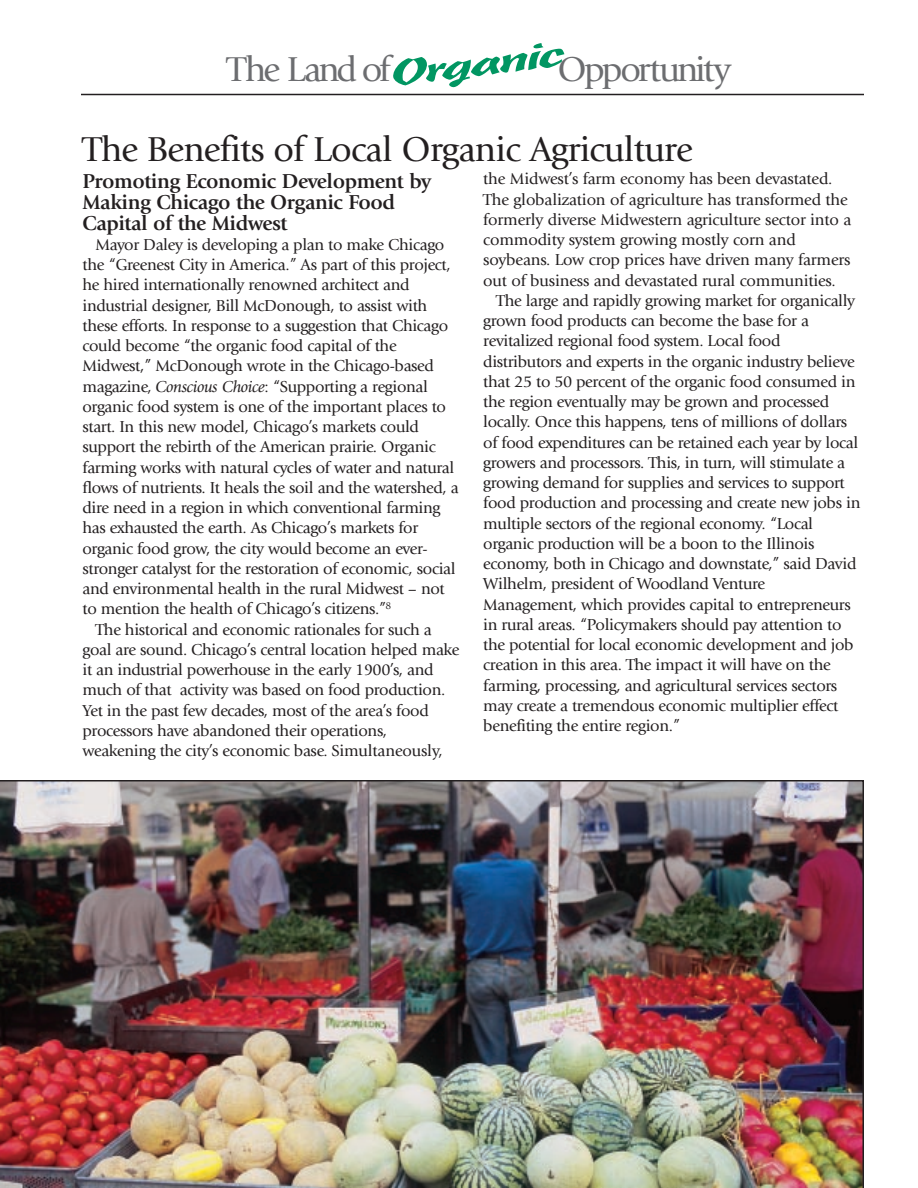
<style>
.page{position:relative;width:918px;height:1188px;background:#fff}
.page>*{position:absolute;margin:0;border:0;box-sizing:border-box;transform-origin:0 0}
.t1{font:36px "Giovanni";letter-spacing:-.02em;color:#231f20}
.t2{font:36px "Giovanni";letter-spacing:-.085em;color:#6c6d70}
.t3{font:36px "Freehand 471 BT";color:#019662;scale:1.75 1}
.t4{font:700 21px/21px "Giovanni";letter-spacing:-.02em;color:#231f20}
.t5{font:16.5px "Giovanni";letter-spacing:-.02em;color:#231f20}
.s1{font-style:italic}
</style>
<div class="page">
<hr style="left:81px;top:94px;width:783px;height:1px;background:#231f20">
<img style="left:0;top:780px;width:864px;height:408px">
<h1 class="t3" style="left:389px;top:59px;width:103px;rotate:-7deg">Organic</h1>
<h1 class="t2" style="left:227px;top:55px;width:165px">The Land of</h1>
<h1 class="t2" style="left:558px;top:55px;width:175px">Opportunity</h1>
<h1 class="t1" style="left:82px;top:135px;width:612px">The Benefits of Local Organic Agriculture</h1>
<p class="t4" style="left:82px;top:172px;width:350px">Promoting Economic Development by<br>Making Chicago the Organic Food<br>Capital of the Midwest</p>
<p class="t5" style="left:95px;top:238px;width:350px">Mayor Daley is developing a plan to make Chicago</p>
<p class="t5" style="left:82px;top:258px;width:370px">the “Greenest City in America.” As part of this project,</p>
<p class="t5" style="left:82px;top:279px;width:329px">he hired internationally renowned architect and</p>
<p class="t5" style="left:82px;top:299px;width:346px">industrial designer, Bill McDonough, to assist with</p>
<p class="t5" style="left:82px;top:319px;width:367px">these efforts. In response to a suggestion that Chicago</p>
<p class="t5" style="left:82px;top:339px;width:316px">could become “the organic food capital of the</p>
<p class="t5" style="left:82px;top:360px;width:353px">Midwest,” McDonough wrote in the Chicago-based</p>
<p class="t5" style="left:82px;top:380px;width:347px">magazine, <span class="s1">Conscious Choice</span>: “Supporting a regional</p>
<p class="t5" style="left:82px;top:400px;width:365px">organic food system is one of the important places to</p>
<p class="t5" style="left:82px;top:420px;width:338px">start. In this new model, Chicago’s markets could</p>
<p class="t5" style="left:82px;top:441px;width:355px">support the rebirth of the American prairie. Organic</p>
<p class="t5" style="left:82px;top:461px;width:373px">farming works with natural cycles of water and natural</p>
<p class="t5" style="left:82px;top:481px;width:378px">flows of nutrients. It heals the soil and the watershed, a</p>
<p class="t5" style="left:82px;top:501px;width:360px">dire need in a region in which conventional farming</p>
<p class="t5" style="left:82px;top:522px;width:337px">has exhausted the earth. As Chicago’s markets for</p>
<p class="t5" style="left:82px;top:542px;width:347px">organic food grow, the city would become an ever-</p>
<p class="t5" style="left:82px;top:562px;width:375px">stronger catalyst for the restoration of economic, social</p>
<p class="t5" style="left:82px;top:582px;width:364px">and environmental health in the rural Midwest – not</p>
<p class="t5" style="left:82px;top:603px;width:310px">to mention the health of Chicago’s citizens.”<sup>8</sup></p>
<p class="t5" style="left:95px;top:623px;width:338px">The historical and economic rationales for such a</p>
<p class="t5" style="left:82px;top:643px;width:378px">goal are sound. Chicago’s central location helped make</p>
<p class="t5" style="left:82px;top:663px;width:353px">it an industrial powerhouse in the early 1900’s, and</p>
<p class="t5" style="left:82px;top:684px;width:364px">much of that activity was based on food production.</p>
<p class="t5" style="left:82px;top:704px;width:348px">Yet in the past few decades, most of the area’s food</p>
<p class="t5" style="left:82px;top:724px;width:306px">processors have abandoned their operations,</p>
<p class="t5" style="left:82px;top:744px;width:362px">weakening the city’s economic base. Simultaneously,</p>
<p class="t5" style="left:483px;top:173px;width:351px">the Midwest’s farm economy has been devastated.</p>
<p class="t5" style="left:483px;top:193px;width:366px">The globalization of agriculture has transformed the</p>
<p class="t5" style="left:483px;top:213px;width:370px">formerly diverse Midwestern agriculture sector into a</p>
<p class="t5" style="left:483px;top:233px;width:314px">commodity system growing mostly corn and</p>
<p class="t5" style="left:483px;top:254px;width:369px">soybeans. Low crop prices have driven many farmers</p>
<p class="t5" style="left:483px;top:274px;width:354px">out of business and devastated rural communities.</p>
<p class="t5" style="left:496px;top:294px;width:361px">The large and rapidly growing market for organically</p>
<p class="t5" style="left:483px;top:314px;width:327px">grown food products can become the base for a</p>
<p class="t5" style="left:483px;top:335px;width:299px">revitalized regional food system. Local food</p>
<p class="t5" style="left:483px;top:355px;width:373px">distributors and experts in the organic industry believe</p>
<p class="t5" style="left:483px;top:375px;width:374px">that 25 to 50 percent of the organic food consumed in</p>
<p class="t5" style="left:483px;top:395px;width:347px">the region eventually may be grown and processed</p>
<p class="t5" style="left:483px;top:416px;width:365px">locally. Once this happens, tens of millions of dollars</p>
<p class="t5" style="left:483px;top:436px;width:377px">of food expenditures can be retained each year by local</p>
<p class="t5" style="left:483px;top:456px;width:363px">growers and processors. This, in turn, will stimulate a</p>
<p class="t5" style="left:483px;top:476px;width:363px">growing demand for supplies and services to support</p>
<p class="t5" style="left:483px;top:497px;width:379px">food production and processing and create new jobs in</p>
<p class="t5" style="left:483px;top:517px;width:331px">multiple sectors of the regional economy. “Local</p>
<p class="t5" style="left:483px;top:537px;width:333px">organic production will be a boon to the Illinois</p>
<p class="t5" style="left:483px;top:557px;width:375px">economy, both in Chicago and downstate,” said David</p>
<p class="t5" style="left:483px;top:578px;width:283px">Wilhelm, president of Woodland Venture</p>
<p class="t5" style="left:483px;top:598px;width:369px">Management, which provides capital to entrepreneurs</p>
<p class="t5" style="left:483px;top:618px;width:360px">in rural areas. “Policymakers should pay attention to</p>
<p class="t5" style="left:483px;top:638px;width:372px">the potential for local economic development and job</p>
<p class="t5" style="left:483px;top:659px;width:349px">creation in this area. The impact it will have on the</p>
<p class="t5" style="left:483px;top:679px;width:356px">farming, processing, and agricultural services sectors</p>
<p class="t5" style="left:483px;top:699px;width:357px">may create a tremendous economic multiplier effect</p>
<p class="t5" style="left:483px;top:719px;width:198px">benefiting the entire region.”</p>
</div>
